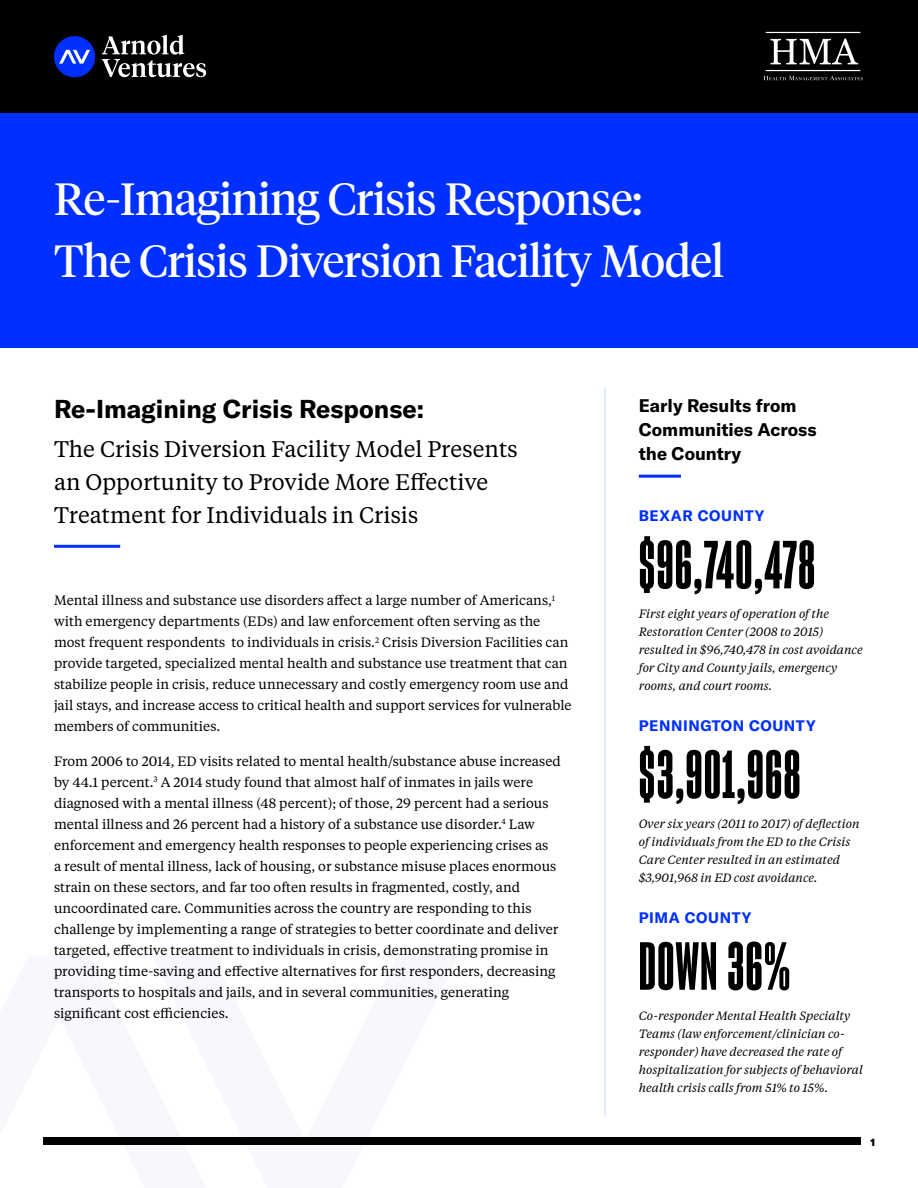
<style>
.page{position:relative;width:918px;height:1188px;background:#fff}
.page>*{position:absolute;margin:0;border:0;box-sizing:border-box;transform-origin:0 0}
.t1{font:66px "Sharp Grotesk Bold 10";letter-spacing:.02em;color:#000}
.t2{font:45px/61.5px "Tiempos Headline";letter-spacing:-.01em;color:#fff}
.t3{font:700 25.5px "GT America";color:#000}
.t4{font:22.5px "Tiempos Text";color:#000}
.t5{font:700 18px "GT America";color:#000}
.t6{font:700 15px "GT America";letter-spacing:.04em;color:#0030ff}
.t7{font:13.5px/21px "Tiempos Text";color:#000}
.t8{font:italic 12px/18px "Tiempos Text";color:#000}
.t9{font:900 10.5px "GT America";color:#000}
</style>
<div class="page">
<div style="left:0;top:112px;width:918px;height:236px;background:#0030ff"></div>
<div style="left:0;top:0;width:918px;height:112px;background:#000"></div>
<div style="left:44px;top:1137px;width:817px;height:8px;background:#000"></div>
<div style="left:54px;top:36px;width:41px;height:41px;background:#0030ff;border-radius:50%"></div>
<svg style="left:59px;top:50px;width:31px;height:14px"></svg>
<svg style="left:102px;top:35px;width:104px;height:42px"></svg>
<hr style="left:639px;top:475px;width:42px;height:3px;background:#0030ff">
<hr style="left:54px;top:545px;width:66px;height:3px;background:#0030ff">
<hr style="left:604px;top:387px;width:2px;height:729px;background:#d8e3fb">
<svg style="left:770px;top:39px;width:88px;height:25px"></svg>
<hr style="left:766px;top:32px;width:94px;height:1px;background:#fff">
<hr style="left:766px;top:70px;width:94px;height:1px;background:#fff">
<svg style="left:764px;top:76px;width:99px;height:4px"></svg>
<p class="t2" style="left:54px;top:166px;width:672px">Re-Imagining Crisis Response:<br>The Crisis Diversion Facility Model</p>
<p class="t3" style="left:54px;top:393px;width:372px">Re-Imagining Crisis Response:</p>
<p class="t4" style="left:54px;top:434px;width:465px">The Crisis Diversion Facility Model Presents</p>
<p class="t4" style="left:54px;top:467px;width:436px">an Opportunity to Provide More Effective</p>
<p class="t4" style="left:54px;top:500px;width:366px">Treatment for Individuals in Crisis</p>
<p class="t7" style="left:54px;top:589px;width:519px">Mental illness and substance use disorders affect a large number of Americans,<sup>1 </sup>with emergency departments (EDs) and law enforcement often serving as the most frequent respondents to individuals in crisis.<sup>2</sup> Crisis Diversion Facilities can provide targeted, specialized mental health and substance use treatment that can stabilize people in crisis, reduce unnecessary and costly emergency room use and jail stays, and increase access to critical health and support services for vulnerable members of communities.</p>
<p class="t7" style="left:54px;top:750px;width:508px">From 2006 to 2014, ED visits related to mental health/substance abuse increased by 44.1 percent.<sup>3</sup> A 2014 study found that almost half of inmates in jails were diagnosed with a mental illness (48 percent); of those, 29 percent had a serious mental illness and 26 percent had a history of a substance use disorder.<sup>4</sup> Law enforcement and emergency health responses to people experiencing crises as<br>a result of mental illness, lack of housing, or substance misuse places enormous strain on these sectors, and far too often results in fragmented, costly, and uncoordinated care. Communities across the country are responding to this challenge by implementing a range of strategies to better coordinate and deliver targeted, effective treatment to individuals in crisis, demonstrating promise in providing time-saving and effective alternatives for first responders, decreasing transports to hospitals and jails, and in several communities, generating significant cost efficiencies.</p>
<p class="t5" style="left:639px;top:394px;width:159px">Early Results from</p>
<p class="t5" style="left:639px;top:418px;width:179px">Communities Across</p>
<p class="t5" style="left:639px;top:442px;width:104px">the Country</p>
<p class="t6" style="left:639px;top:506px;width:127px">BEXAR COUNTY</p>
<p class="t1" style="left:639px;top:525px;width:178px">$96,740,478</p>
<p class="t8" style="left:639px;top:605px;width:226px">First eight years of operation of the Restoration Center (2008 to 2015) resulted in $96,740,478 in cost avoidance for City and County jails, emergency rooms, and court rooms.</p>
<p class="t6" style="left:639px;top:716px;width:178px">PENNINGTON COUNTY</p>
<p class="t1" style="left:639px;top:735px;width:163px">$3,901,968</p>
<p class="t8" style="left:639px;top:814px;width:222px">Over six years (2011 to 2017) of deflection of individuals from the ED to the Crisis Care Center resulted in an estimated $3,901,968 in ED cost avoidance.</p>
<p class="t6" style="left:639px;top:908px;width:114px">PIMA COUNTY</p>
<p class="t1" style="left:639px;top:927px;width:153px">DOWN 36%</p>
<p class="t8" style="left:639px;top:1006px;width:213px">Co-responder Mental Health Specialty</p>
<p class="t8" style="left:639px;top:1024px;width:225px">Teams (law enforcement/clinician co&shy;responder) have decreased the rate of hospitalization for subjects of behavioral health crisis calls from 51% to 15%.</p>
<p class="t9" style="left:871px;top:1135px;width:6px">1</p>
</div>
